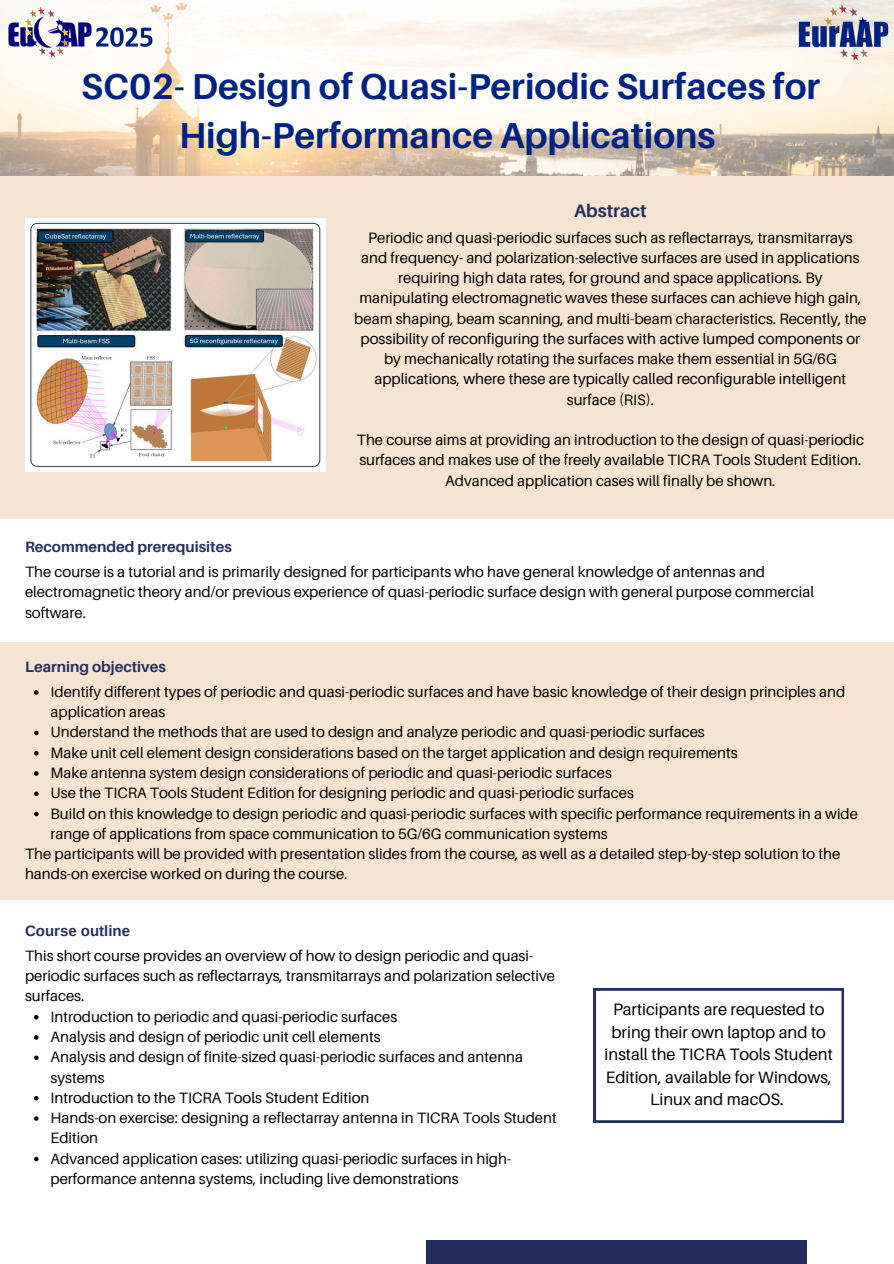
<style>
.page{position:relative;width:894px;height:1264px;background:#fff}
.page>*{position:absolute;margin:0;border:0;box-sizing:border-box;transform-origin:0 0}
.t1{font:700 36px/49.5px "Aileron";color:#002381;text-align:center}
.t2{font:700 18px "Aileron";color:#262e5f}
.t3{font:16.5px/22.5px "Aileron";color:#000;text-align:center}
.t4{font:15px/20.2px "Aileron";color:#000}
.t5{font:700 15px "Aileron";color:#262e5f}
.t6{font:700 15px "Arimo";color:#262e5f}
</style>
<div class="page">
<img style="left:0;top:0;width:893px;height:175px">
<div style="left:0;top:176px;width:893px;height:342px;background:#f4e4d1"></div>
<div style="left:426px;top:1240px;width:380px;height:23px;background:#262e5f"></div>
<img style="left:797px;top:4px;width:92px;height:57px">
<img style="left:8px;top:6px;width:144px;height:54px">
<img style="left:25px;top:218px;width:300px;height:253px">
<svg style="left:34px;top:1015px;width:5px;height:4px"></svg>
<svg style="left:34px;top:1035px;width:5px;height:4px"></svg>
<svg style="left:34px;top:1055px;width:5px;height:4px"></svg>
<svg style="left:34px;top:1096px;width:5px;height:4px"></svg>
<svg style="left:34px;top:1116px;width:5px;height:4px"></svg>
<svg style="left:34px;top:1156px;width:5px;height:5px"></svg>
<div style="left:0;top:642px;width:893px;height:257px;background:#f4e4d1"></div>
<svg style="left:34px;top:690px;width:5px;height:4px"></svg>
<svg style="left:34px;top:730px;width:5px;height:5px"></svg>
<svg style="left:34px;top:751px;width:5px;height:4px"></svg>
<svg style="left:34px;top:771px;width:5px;height:4px"></svg>
<svg style="left:34px;top:791px;width:5px;height:5px"></svg>
<svg style="left:34px;top:811px;width:5px;height:5px"></svg>
<svg style="left:593px;top:988px;width:250px;height:134px"></svg>
<p class="t1" style="left:81px;top:61px;width:740px">SC02- Design of Quasi-Periodic Surfaces for<br>High-Performance Applications</p>
<p class="t2" style="left:574px;top:199px;width:74px">Abstract</p>
<p class="t4" style="left:354px;top:227px;width:513px;text-align:center">Periodic and quasi-periodic surfaces such as reflectarrays, transmitarrays and frequency- and polarization-selective surfaces are used in applications requiring high data rates, for ground and space applications. By manipulating electromagnetic waves these surfaces can achieve high gain, beam shaping, beam scanning, and multi-beam characteristics. Recently, the possibility of reconfiguring the surfaces with active lumped components or by mechanically rotating the surfaces make them essential in 5G/6G applications, where these are typically called reconfigurable intelligent surface (RIS).</p>
<h1 class="t4" style="left:357px;top:429px;width:508px;text-align:center">The course aims at providing an introduction to the design of quasi-periodic surfaces and makes use of the freely available TICRA Tools Student Edition.<br>Advanced application cases will finally be shown.</h1>
<p class="t5" style="left:25px;top:537px;width:208px">Recommended prerequisites</p>
<p class="t4" style="left:25px;top:561px;width:790px">The course is a tutorial and is primarily designed for participants who have general knowledge of antennas and electromagnetic theory and/or previous experience of quasi-periodic surface design with general purpose commercial software.</p>
<p class="t5" style="left:25px;top:657px;width:142px">Learning objectives</p>
<p class="t4" style="left:51px;top:681px;width:796px">Identify different types of periodic and quasi-periodic surfaces and have basic knowledge of their design principles and application areas</p>
<p class="t4" style="left:51px;top:721px;width:655px">Understand the methods that are used to design and analyze periodic and quasi-periodic surfaces</p>
<p class="t4" style="left:51px;top:742px;width:688px">Make unit cell element design considerations based on the target application and design requirements</p>
<p class="t4" style="left:51px;top:762px;width:562px">Make antenna system design considerations of periodic and quasi-periodic surfaces</p>
<p class="t4" style="left:51px;top:782px;width:584px">Use the TICRA Tools Student Edition for designing periodic and quasi-periodic surfaces</p>
<p class="t4" style="left:51px;top:802px;width:808px">Build on this knowledge to design periodic and quasi-periodic surfaces with specific performance requirements in a wide range of applications from space communication to 5G/6G communication systems</p>
<p class="t4" style="left:25px;top:843px;width:816px">The participants will be provided with presentation slides from the course, as well as a detailed step-by-step solution to the hands-on exercise worked on during the course.</p>
<p class="t6" style="left:25px;top:922px;width:106px">Course outline</p>
<p class="t4" style="left:25px;top:945px;width:531px">This short course provides an overview of how to design periodic and quasi&shy;periodic surfaces such as reflectarrays, transmitarrays and polarization selective surfaces.</p>
<p class="t4" style="left:51px;top:1006px;width:348px">Introduction to periodic and quasi-periodic surfaces</p>
<p class="t4" style="left:51px;top:1026px;width:331px">Analysis and design of periodic unit cell elements</p>
<p class="t4" style="left:51px;top:1046px;width:474px">Analysis and design of finite-sized quasi-periodic surfaces and antenna systems</p>
<p class="t4" style="left:51px;top:1087px;width:320px">Introduction to the TICRA Tools Student Edition</p>
<h2 class="t4" style="left:51px;top:1107px;width:507px">Hands-on exercise: designing a reflectarray antenna in TICRA Tools Student<br>Edition</h2>
<p class="t4" style="left:51px;top:1147px;width:462px">Advanced application cases: utilizing quasi-periodic surfaces in high&shy;performance antenna systems, including live demonstrations</p>
<p class="t3" style="left:604px;top:997px;width:230px">Participants are requested to bring their own laptop and to install the TICRA Tools Student<br>Edition, available for Windows,<br>Linux and macOS.</p>
</div>
